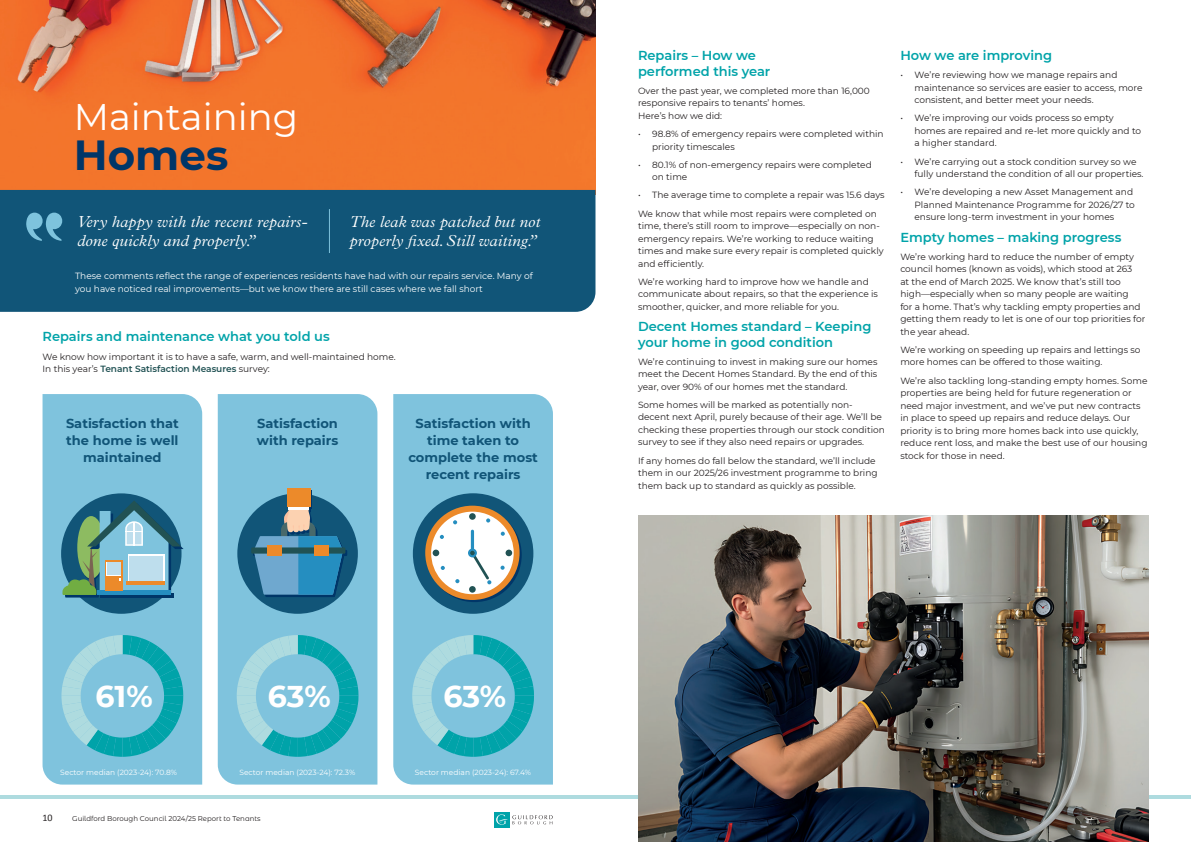
<style>
.page{position:relative;width:1191px;height:842px;background:#fff}
.page>*{position:absolute;margin:0;border:0;box-sizing:border-box;transform-origin:0 0}
.Title_7{font:700 42px "Montserrat";color:#003668}
.Title_3{font:37px "Montserrat";color:#fff}
.Title_5_Center{font:700 30px "Montserrat";color:#fff}
.Sub_Header_1{font:italic 300 16px/19px "Plantin MT Pro";letter-spacing:.01em;color:#fff}
.Main_Copy{font:600 13px/15.6px "Montserrat";color:#00a3a9}
.Main_Copy-2{font:700 13px/17px "Montserrat";color:#115578;text-align:center}
.t1{font:10px "Calibri";color:#231f20}
.Body_Text{font:9px/12.5px "Montserrat";color:#231f20}
.Body_Text-2{font:9px/12.5px "Montserrat";color:#fff}
.Body_Text-3{font:7.5px "Montserrat";color:#fff}
.t2{font:7px "Montserrat Alternates";color:#231f20}
.s1{font-weight:600;color:#215254}
</style>
<div class="page">
<div style="left:393px;top:394px;width:160px;height:390px;background:#7fc3dd"></div>
<div style="left:43px;top:394px;width:159px;height:390px;background:#7fc3dd"></div>
<img style="left:0;top:0;width:595px;height:190px">
<div style="left:0;top:190px;width:595px;height:122px;background:#115578"></div>
<svg style="left:26px;top:213px;width:36px;height:28px"></svg>
<div style="left:218px;top:394px;width:159px;height:390px;background:#7fc3dd"></div>
<svg style="left:61px;top:635px;width:122px;height:122px;background:#67bfd0"></svg>
<svg style="left:237px;top:635px;width:121px;height:122px;background:#67bfd0"></svg>
<svg style="left:412px;top:635px;width:122px;height:122px;background:#67bfd0"></svg>
<hr style="left:329px;top:209px;width:1px;height:44px;background:#7fc3dd">
<div style="left:61px;top:493px;width:120px;height:121px;background:#115578;border-radius:50%"></div>
<svg style="left:61px;top:500px;width:123px;height:97px"></svg>
<hr style="left:133px;top:522px;width:2px;height:23px;background:#fff">
<div style="left:237px;top:493px;width:121px;height:121px;background:#115578;border-radius:50%"></div>
<div style="left:253px;top:550px;width:94px;height:6px;background:#073b63"></div>
<svg style="left:309px;top:491px;width:3px;height:18px"></svg>
<div style="left:251px;top:547px;width:94px;height:7px;background:#215254"></div>
<div style="left:288px;top:498px;width:21px;height:12px;background:#fff"></div>
<div style="left:287px;top:488px;width:23px;height:19px;background:#ec8a2a"></div>
<svg style="left:254px;top:509px;width:91px;height:88px"></svg>
<div style="left:413px;top:493px;width:120px;height:121px;background:#115578;border-radius:50%"></div>
<svg style="left:427px;top:508px;width:95px;height:94px"></svg>
<div style="left:425px;top:506px;width:94px;height:94px;background:#ec8a2a;border-radius:50%"></div>
<svg style="left:431px;top:512px;width:85px;height:84px"></svg>
<div style="left:494px;top:812px;width:15px;height:15px;background:#00a3a9"></div>
<svg style="left:496px;top:814px;width:56px;height:11px"></svg>
<hr style="left:0;top:795px;width:596px;height:4px;background:#aedbdf">
<hr style="left:596px;top:795px;width:595px;height:4px;background:#aedbdf">
<img style="left:638px;top:516px;width:510px;height:326px">
<p class="Title_3" style="left:74px;top:91px;width:226px">Maintaining</p>
<p class="Title_7" style="left:74px;top:125px;width:156px">Homes</p>
<p class="Sub_Header_1" style="left:77px;top:213px;width:232px">Very happy with the recent repairs&shy;done quickly and properly.”</p>
<p class="Sub_Header_1" style="left:349px;top:213px;width:192px">The leak was patched but not properly fixed. Still waiting.”</p>
<p class="Body_Text-2" style="left:75px;top:270px;width:459px">These comments reflect the range of experiences residents have had with our repairs service. Many of you have noticed real improvements—but we know there are still cases where we fall short</p>
<p class="Main_Copy" style="left:43px;top:328px;width:289px">Repairs and maintenance what you told us</p>
<p class="Body_Text" style="left:43px;top:350px;width:355px">We know how important it is to have a safe, warm, and well-maintained home.<br>In this year’s <span class="s1">Tenant Satisfaction Measures</span> survey:</p>
<p class="Main_Copy-2" style="left:66px;top:414px;width:114px">Satisfaction that the home is well maintained</p>
<p class="Main_Copy-2" style="left:257px;top:414px;width:83px;text-align:left">Satisfaction with repairs</p>
<p class="Main_Copy-2" style="left:408px;top:414px;width:131px">Satisfaction with time taken to complete the most recent repairs</p>
<p class="Title_5_Center" style="left:95px;top:674px;width:59px">61%</p>
<p class="Title_5_Center" style="left:268px;top:674px;width:64px">63%</p>
<p class="Title_5_Center" style="left:443px;top:674px;width:64px">63%</p>
<p class="Body_Text-3" style="left:60px;top:767px;width:118px">Sector median (2023-24): 70.8%</p>
<p class="Body_Text-3" style="left:239px;top:767px;width:117px">Sector median (2023-24): 72.3%</p>
<p class="Body_Text-3" style="left:415px;top:767px;width:118px">Sector median (2023-24): 67.4%</p>
<p class="t1" style="left:43px;top:811px;width:12px">10</p>
<p class="t2" style="left:72px;top:814px;width:190px">Guildford Borough Council 2024/25 Report to Tenants</p>
<p class="Main_Copy" style="left:638px;top:47px;width:134px">Repairs – How we performed this year</p>
<p class="Body_Text" style="left:638px;top:84px;width:233px">Over the past year, we completed more than 16,000 responsive repairs to tenants’ homes.<br>Here’s how we did:</p>
<p class="Body_Text" style="left:652px;top:127px;width:233px;text-indent:-14px">• 98.8% of emergency repairs were completed within priority timescales</p>
<p class="Body_Text" style="left:652px;top:158px;width:221px;text-indent:-14px">• 80.1% of non-emergency repairs were completed on time</p>
<p class="Body_Text" style="left:638px;top:189px;width:248px">• The average time to complete a repair was 15.6 days</p>
<p class="Body_Text" style="left:638px;top:207px;width:247px">We know that while most repairs were completed on time, there’s still room to improve—especially on non&shy;emergency repairs. We’re working to reduce waiting times and make sure every repair is completed quickly and efficiently.</p>
<p class="Body_Text" style="left:638px;top:275px;width:241px">We’re working hard to improve how we handle and communicate about repairs, so that the experience is smoother, quicker, and more reliable for you.</p>
<p class="Main_Copy" style="left:638px;top:318px;width:235px">Decent Homes standard – Keeping your home in good condition</p>
<p class="Body_Text" style="left:638px;top:355px;width:241px;text-align:justify">We’re continuing to invest in making sure our homes meet the Decent Homes Standard. By the end of this year, over 90% of our homes met the standard.</p>
<p class="Body_Text" style="left:638px;top:398px;width:248px">Some homes will be marked as potentially non&shy;decent next April, purely because of their age. We’ll be checking these properties through our stock condition survey to see if they also need repairs or upgrades.</p>
<p class="Body_Text" style="left:638px;top:454px;width:241px">If any homes do fall below the standard, we’ll include them in our 2025/26 investment programme to bring them back up to standard as quickly as possible.</p>
<p class="Main_Copy" style="left:900px;top:47px;width:153px">How we are improving</p>
<p class="Body_Text" style="left:914px;top:68px;width:229px;text-indent:-14px">• We’re reviewing how we manage repairs and maintenance so services are easier to access, more consistent, and better meet your needs.</p>
<p class="Body_Text" style="left:914px;top:112px;width:228px;text-indent:-14px">• We’re improving our voids process so empty homes are repaired and re-let more quickly and to a higher standard.</p>
<p class="Body_Text" style="left:914px;top:155px;width:230px;text-indent:-14px">• We’re carrying out a stock condition survey so we fully understand the condition of all our properties.</p>
<p class="Body_Text" style="left:914px;top:185px;width:222px;text-indent:-14px">• We’re developing a new Asset Management and<br>Planned Maintenance Programme for 2026/27 to ensure long-term investment in your homes</p>
<p class="Main_Copy" style="left:900px;top:229px;width:222px">Empty homes – making progress</p>
<p class="Body_Text" style="left:900px;top:250px;width:246px">We’re working hard to reduce the number of empty council homes (known as voids), which stood at 263<br>at the end of March 2025. We know that’s still too high—especially when so many people are waiting<br>for a home. That’s why tackling empty properties and getting them ready to let is one of our top priorities for the year ahead.</p>
<p class="Body_Text" style="left:900px;top:343px;width:242px">We’re working on speeding up repairs and lettings so more homes can be offered to those waiting.</p>
<p class="Body_Text" style="left:900px;top:374px;width:249px">We’re also tackling long-standing empty homes. Some properties are being held for future regeneration or need major investment, and we’ve put new contracts in place to speed up repairs and reduce delays. Our priority is to bring more homes back into use quickly, reduce rent loss, and make the best use of our housing stock for those in need.</p>
</div>
